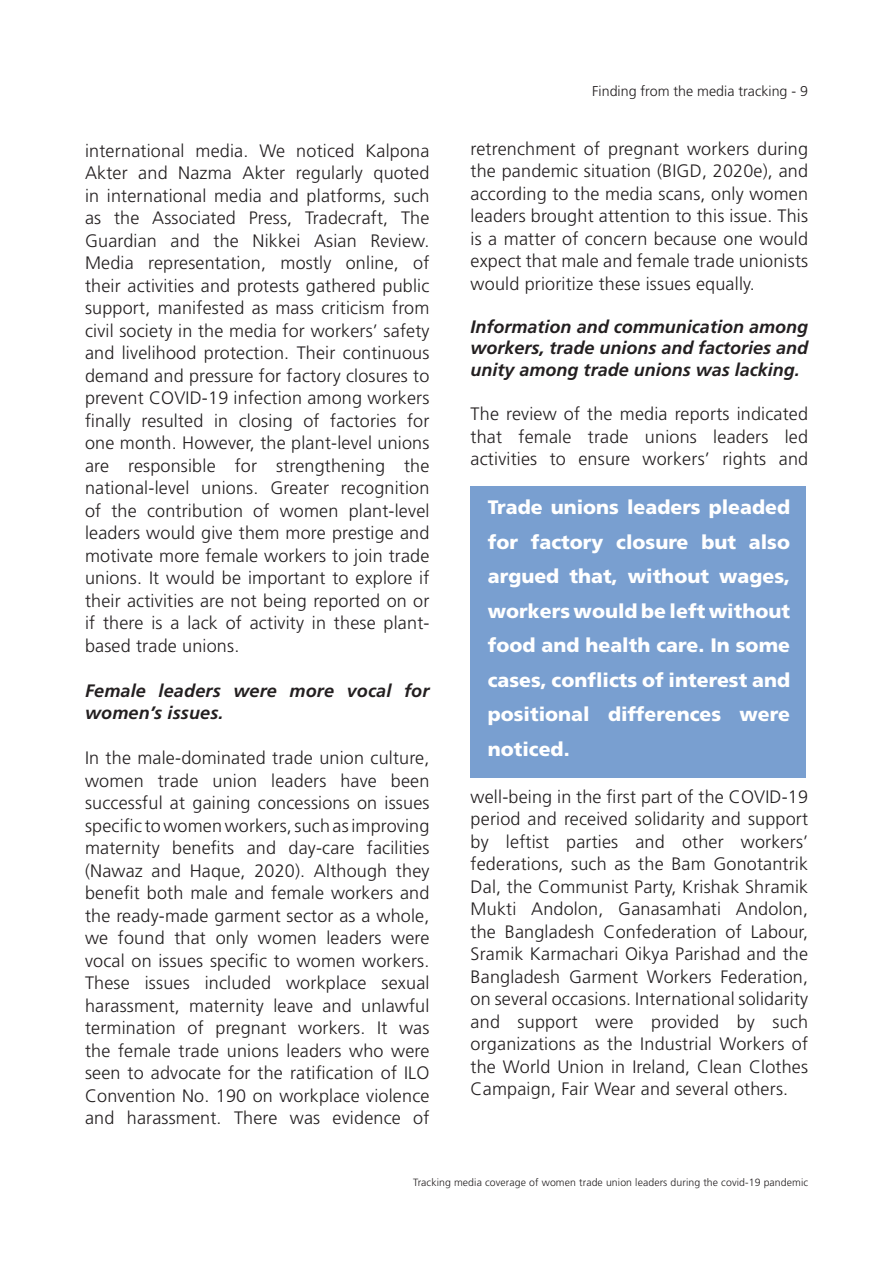
<style>
.page{position:relative;width:893px;height:1263px;background:#fff}
.page>*{position:absolute;margin:0;border:0;box-sizing:border-box;transform-origin:0 0}
.t1{font:900 19.5px/34.5px "Frutiger LT Std";color:#fff;text-align:justify}
.t2{font:300 18px/22.5px "Frutiger LT Std";letter-spacing:.01em;color:#231f20;text-align:justify}
.t3{font:italic 700 18px/21.6px "Frutiger LT Std";color:#231f20}
.Contents_1{font:300 14.25px "Frutiger LT Std";color:#231f20}
.t4{font:300 10.5px "Frutiger LT Std";letter-spacing:.01em;color:#231f20}
</style>
<div class="page">
<div style="left:471px;top:486px;width:335px;height:291px;background:#799fd0"></div>
<p class="t2" style="left:85px;top:139px;width:346px">international media. We noticed Kalpona Akter and Nazma Akter regularly quoted in international media and platforms, such as the Associated Press, Tradecraft, The Guardian and the Nikkei Asian Review.<br>Media representation, mostly online, of their activities and protests gathered public support, manifested as mass criticism from civil society in the media for workers’ safety and livelihood protection. Their continuous demand and pressure for factory closures to prevent COVID-19 infection among workers finally resulted in closing of factories for one month. However, the plant-level unions are responsible for strengthening the national-level unions. Greater recognition of the contribution of women plant-level leaders would give them more prestige and motivate more female workers to join trade unions. It would be important to explore if their activities are not being reported on or if there is a lack of activity in these plant&shy;based trade unions.</p>
<p class="t3" style="left:85px;top:679px;width:346px;line-height:22.5px">Female leaders were more vocal for women’s issues.</p>
<p class="t2" style="left:85px;top:747px;width:346px">In the male-dominated trade union culture, women trade union leaders have been successful at gaining concessions on issues specific to women workers, such as improving maternity benefits and day-care facilities (Nawaz and Haque, 2020). Although they benefit both male and female workers and the ready-made garment sector as a whole, we found that only women leaders were vocal on issues specific to women workers.<br>These issues included workplace sexual harassment, maternity leave and unlawful termination of pregnant workers. It was the female trade unions leaders who were seen to advocate for the ratification of ILO Convention No. 190 on workplace violence and harassment. There was evidence of</p>
<p class="Contents_1" style="left:592px;top:83px;width:217px">Finding from the media tracking - 9</p>
<p class="t2" style="left:471px;top:137px;width:339px">retrenchment of pregnant workers during the pandemic situation (BIGD, 2020e), and according to the media scans, only women leaders brought attention to this issue. This is a matter of concern because one would expect that male and female trade unionists would prioritize these issues equally.</p>
<p class="t3" style="left:471px;top:316px;width:339px;text-align:justify">Information and communication among workers, trade unions and factories and unity among trade unions was lacking.</p>
<p class="t2" style="left:471px;top:403px;width:339px">The review of the media reports indicated that female trade unions leaders led activities to ensure workers’ rights and</p>
<p class="t1" style="left:488px;top:490px;width:304px">Trade unions leaders pleaded for factory closure but also argued that, without wages, workers would be left without food and health care. In some cases, conflicts of interest and positional differences were noticed.</p>
<p class="t2" style="left:471px;top:785px;width:339px">well-being in the first part of the COVID-19 period and received solidarity and support by leftist parties and other workers’ federations, such as the Bam Gonotantrik Dal, the Communist Party, Krishak Shramik Mukti Andolon, Ganasamhati Andolon, the Bangladesh Confederation of Labour, Sramik Karmachari Oikya Parishad and the Bangladesh Garment Workers Federation, on several occasions. International solidarity and support were provided by such organizations as the Industrial Workers of the World Union in Ireland, Clean Clothes Campaign, Fair Wear and several others.</p>
<p class="t4" style="left:413px;top:1176px;width:396px">Tracking media coverage of women trade union leaders during the covid-19 pandemic</p>
</div>
